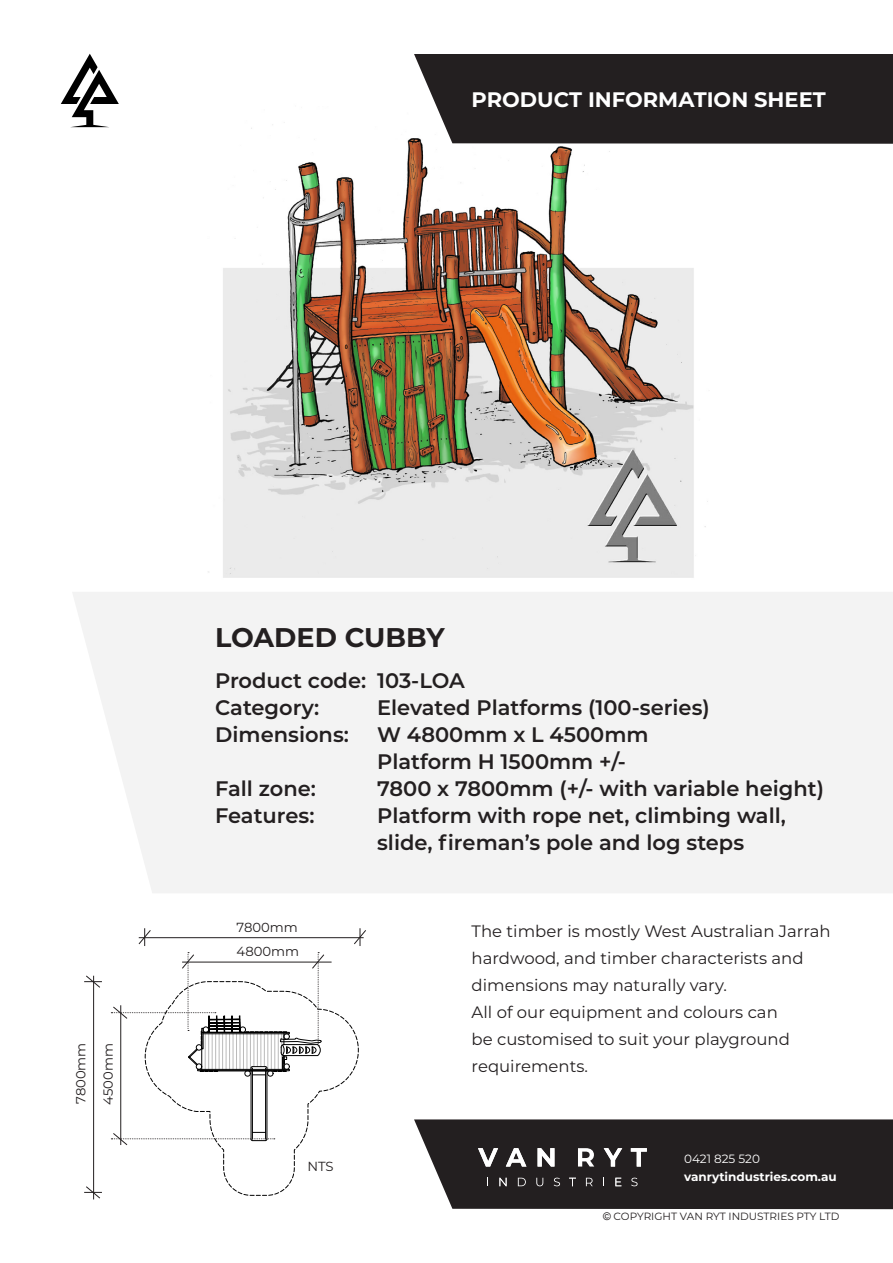
<style>
.page{position:relative;width:893px;height:1263px;background:#fff}
.page>*{position:absolute;margin:0;border:0;box-sizing:border-box;transform-origin:0 0}
.t1{font:700 27px "Montserrat";color:#231f20}
.t2{font:600 21px/27px "Montserrat";color:#231f20}
.t3{font:700 21px "Montserrat";color:#fff}
.t4{font:16.5px/27px "Montserrat";color:#231f20}
.t5{font:13.2px "Montserrat";color:#231f20}
.t6{font:700 12px "Montserrat";color:#fff}
.t7{font:12px "Montserrat";color:#fff}
.t8{font:10.5px "Montserrat";color:#231f20}
.s1{font-family:"Microsoft Sans Serif"}
</style>
<div class="page">
<img style="left:208px;top:122px;width:500px;height:456px">
<div style="left:73px;top:592px;width:820px;height:301px;background:#f3f3f3"></div>
<div style="left:414px;top:54px;width:479px;height:90px;background:#231f20"></div>
<svg style="left:61px;top:54px;width:58px;height:73px"></svg>
<hr style="left:139px;top:937px;width:225px;height:1px;background:#231f20">
<hr style="left:93px;top:976px;width:1px;height:223px;background:#231f20">
<svg style="left:138px;top:928px;width:13px;height:18px"></svg>
<svg style="left:84px;top:975px;width:18px;height:13px"></svg>
<svg style="left:353px;top:928px;width:13px;height:18px"></svg>
<svg style="left:84px;top:1186px;width:18px;height:13px"></svg>
<svg style="left:111px;top:952px;width:248px;height:244px"></svg>
<svg style="left:414px;top:1119px;width:479px;height:90px;background:#332f30"></svg>
<p class="t3" style="left:472px;top:85px;width:356px">PRODUCT INFORMATION SHEET</p>
<p class="t5" style="left:72px;top:1104px;width:63px;rotate:-90deg">7800mm</p>
<p class="t5" style="left:99px;top:1105px;width:63px;rotate:-90deg">4500mm</p>
<p class="t1" style="left:215px;top:618px;width:231px">LOADED CUBBY</p>
<p class="t2" style="left:215px;top:666px;width:251px">Product code: 103-LOA</p>
<p class="t2" style="left:215px;top:693px;width:106px">Category:</p>
<p class="t2" style="left:377px;top:693px;width:334px">Elevated Platforms (100-series)</p>
<p class="t2" style="left:215px;top:720px;width:135px">Dimensions:</p>
<p class="t2" style="left:377px;top:720px;width:273px">W 4800mm x L 4500mm</p>
<p class="t2" style="left:377px;top:747px;width:250px">Platform H 1500mm +/-</p>
<p class="t2" style="left:215px;top:774px;width:102px">Fall zone:</p>
<p class="t2" style="left:377px;top:774px;width:448px">7800 x 7800mm (+/- with variable height)</p>
<p class="t2" style="left:215px;top:801px;width:101px">Features:</p>
<p class="t2" style="left:377px;top:801px;width:410px">Platform with rope net, climbing wall, slide, fireman’s pole and log steps</p>
<p class="t5" style="left:237px;top:918px;width:63px">7800mm</p>
<p class="t5" style="left:237px;top:942px;width:64px">4800mm</p>
<p class="t5" style="left:307px;top:1157px;width:28px">NTS</p>
<p class="t4" style="left:472px;top:917px;width:361px">The timber is mostly West Australian Jarrah hardwood, and timber characterists and dimensions may naturally vary.</p>
<p class="t4" style="left:472px;top:998px;width:320px">All of our equipment and colours can be customised to suit your playground requirements.</p>
<p class="t7" style="left:684px;top:1151px;width:77px">0421 825 520</p>
<p class="t6" style="left:684px;top:1168px;width:154px">vanrytindustries.com.au</p>
<p class="t8" style="left:603px;top:1209px;width:238px"><span class="s1">©</span> COPYRIGHT VAN RYT INDUSTRIES PTY LTD</p>
</div>
